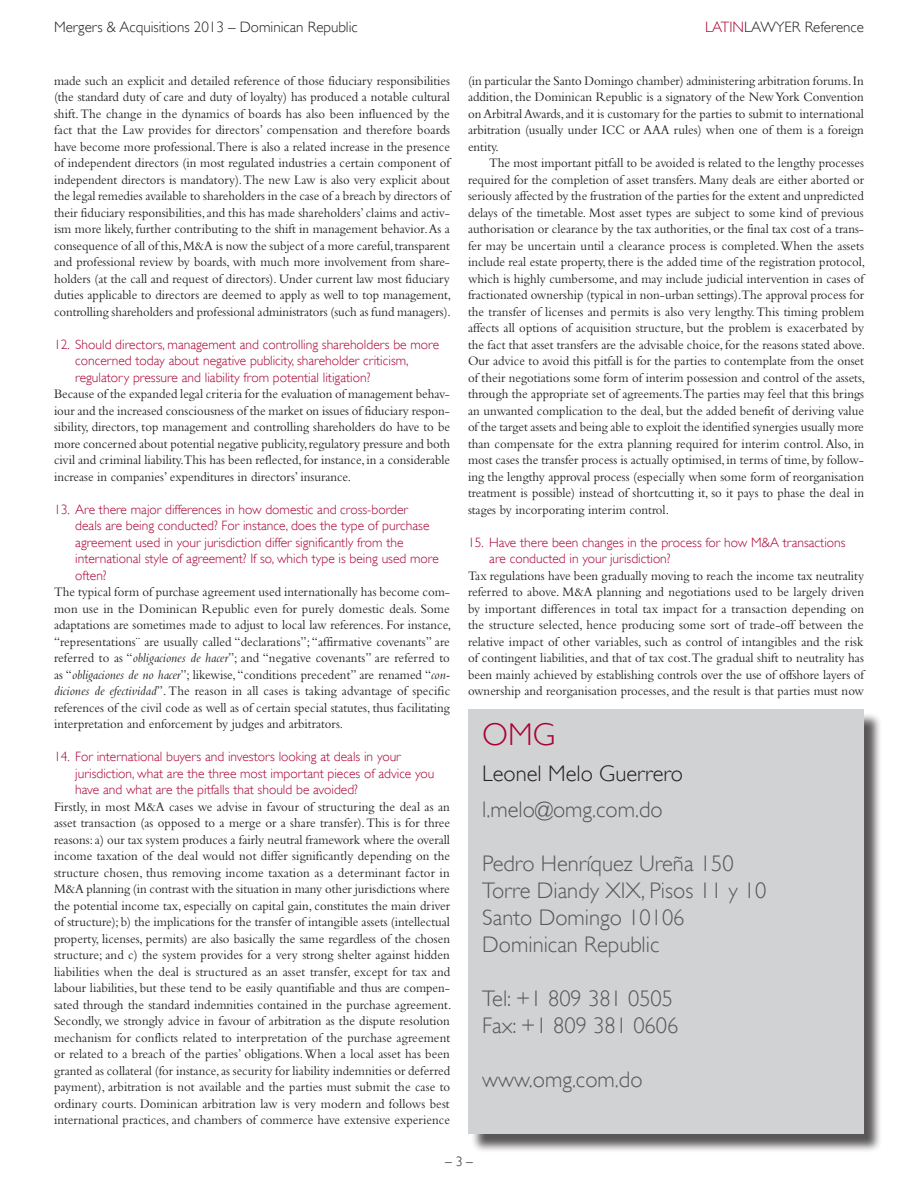
<style>
.page{position:relative;width:918px;height:1188px;background:#fff}
.page>*{position:absolute;margin:0;border:0;box-sizing:border-box;transform-origin:0 0}
.t1{font:300 31.5px "Gill Sans";color:#ab0333}
.t2{font:300 22.5px "Gill Sans";color:#57585a}
.t3{font:300 22.5px/36px "Gill Sans";color:#231f20}
.t4{font:300 15px "Gill Sans";color:#231f20}
.First_Para{font:13.5px/16.5px "Bembo";color:#231f20;text-align:justify;scale:.95 1}
.Text{font:13.5px/16.5px "Bembo";color:#231f20;text-align:justify;scale:.95 1}
.Q_text{font:300 13.5px/16.5px "Gill Sans";color:#ab0333}
.t5{font:300 13.5px "Gill Sans";color:#231f20}
.s1{color:#ab0333}
.s2{font-style:italic}
.s3{color:#57585a}
</style>
<div class="page">
<div style="left:471px;top:712px;width:412px;height:441px;background:#231f20;opacity:.75"></div>
<div style="left:469px;top:710px;width:395px;height:424px;background:#d1d2d4"></div>
<p class="t4" style="left:54px;top:19px;width:305px">Mergers &amp; Acquisitions 2013 – Dominican Republic</p>
<p class="t4" style="left:705px;top:19px;width:160px"><span class="s1">LATIN</span>LAWYER Reference</p>
<p class="First_Para" style="left:54px;top:72px;width:420px">made such an explicit and detailed reference of those fiduciary responsibilities (the standard duty of care and duty of loyalty) has produced a notable cultural shift. The change in the dynamics of boards has also been influenced by the fact that the Law provides for directors’ compensation and therefore boards have become more professional.There is also a related increase in the presence of independent directors (in most regulated industries a certain component of independent directors is mandatory). The new Law is also very explicit about the legal remedies available to shareholders in the case of a breach by directors of their fiduciary responsibilities, and this has made shareholders’ claims and activ&shy;ism more likely, further contributing to the shift in management behavior. As a consequence of all of this, M&amp;A is now the subject of a more careful, transparent and professional review by boards, with much more involvement from share&shy;holders (at the call and request of directors). Under current law most fiduciary duties applicable to directors are deemed to apply as well to top management, controlling shareholders and professional administrators (such as fund managers).</p>
<p class="Q_text" style="left:75px;top:336px;width:365px;text-indent:-21px">12. Should directors, management and controlling shareholders be more concerned today about negative publicity, shareholder criticism, regulatory pressure and liability from potential litigation?</p>
<p class="First_Para" style="left:54px;top:385px;width:419px">Because of the expanded legal criteria for the evaluation of management behav&shy;iour and the increased consciousness of the market on issues of fiduciary respon&shy;sibility, directors, top management and controlling shareholders do have to be more concerned about potential negative publicity, regulatory pressure and both civil and criminal liability.This has been reflected, for instance, in a considerable increase in companies’ expenditures in directors’ insurance.</p>
<p class="Q_text" style="left:75px;top:501px;width:365px;text-indent:-21px">13. Are there major differences in how domestic and cross-border<br>deals are being conducted? For instance, does the type of purchase agreement used in your jurisdiction differ significantly from the international style of agreement? If so, which type is being used more often?</p>
<p class="First_Para" style="left:54px;top:583px;width:420px">The typical form of purchase agreement used internationally has become com&shy;mon use in the Dominican Republic even for purely domestic deals. Some adaptations are sometimes made to adjust to local law references. For instance, “representations¨ are usually called “declarations”; “affirmative covenants” are referred to as “<span class="s2">obligaciones de hacer</span>”; and “negative covenants” are referred to as “<span class="s2">obligaciones de no hacer</span>”; likewise, “conditions precedent” are renamed “<span class="s2">con&shy;diciones de efectividad</span>”. The reason in all cases is taking advantage of specific references of the civil code as well as of certain special statutes, thus facilitating interpretation and enforcement by judges and arbitrators.</p>
<p class="Q_text" style="left:75px;top:748px;width:361px;text-indent:-21px">14. For international buyers and investors looking at deals in your jurisdiction, what are the three most important pieces of advice you have and what are the pitfalls that should be avoided?</p>
<p class="First_Para" style="left:54px;top:798px;width:420px;text-align:left">Firstly, in most M&amp;A cases we advise in favour of structuring the deal as an asset transaction (as opposed to a merge or a share transfer). This is for three reasons: a) our tax system produces a fairly neutral framework where the overall income taxation of the deal would not differ significantly depending on the structure chosen, thus removing income taxation as a determinant factor in M&amp;A planning (in contrast with the situation in many other jurisdictions where the potential income tax, especially on capital gain, constitutes the main driver of structure); b) the implications for the transfer of intangible assets (intellectual property, licenses, permits) are also basically the same regardless of the chosen structure; and c) the system provides for a very strong shelter against hidden liabilities when the deal is structured as an asset transfer, except for tax and labour liabilities, but these tend to be easily quantifiable and thus are compen&shy;sated through the standard indemnities contained in the purchase agreement.<br>Secondly, we strongly advice in favour of arbitration as the dispute resolution mechanism for conflicts related to interpretation of the purchase agreement or related to a breach of the parties’ obligations. When a local asset has been granted as collateral (for instance, as security for liability indemnities or deferred payment), arbitration is not available and the parties must submit the case to ordinary courts. Dominican arbitration law is very modern and follows best international practices, and chambers of commerce have extensive experience</p>
<p class="First_Para" style="left:468px;top:72px;width:418px">(in particular the Santo Domingo chamber) administering arbitration forums. In addition, the Dominican Republic is a signatory of the New York Convention on Arbitral Awards, and it is customary for the parties to submit to international arbitration (usually under ICC or AAA rules) when one of them is a foreign entity.</p>
<p class="Text" style="left:468px;top:154px;width:420px;text-indent:21px">The most important pitfall to be avoided is related to the lengthy processes required for the completion of asset transfers. Many deals are either aborted or seriously affected by the frustration of the parties for the extent and unpredicted delays of the timetable. Most asset types are subject to some kind of previous authorisation or clearance by the tax authorities, or the final tax cost of a trans&shy;fer may be uncertain until a clearance process is completed. When the assets include real estate property, there is the added time of the registration protocol, which is highly cumbersome, and may include judicial intervention in cases of fractionated ownership (typical in non-urban settings).The approval process for the transfer of licenses and permits is also very lengthy. This timing problem affects all options of acquisition structure, but the problem is exacerbated by the fact that asset transfers are the advisable choice, for the reasons stated above.<br>Our advice to avoid this pitfall is for the parties to contemplate from the onset of their negotiations some form of interim possession and control of the assets, through the appropriate set of agreements.The parties may feel that this brings an unwanted complication to the deal, but the added benefit of deriving value of the target assets and being able to exploit the identified synergies usually more than compensate for the extra planning required for interim control. Also, in most cases the transfer process is actually optimised, in terms of time, by follow&shy;ing the lengthy approval process (especially when some form of reorganisation treatment is possible) instead of shortcutting it, so it pays to phase the deal in stages by incorporating interim control.</p>
<p class="Q_text" style="left:489px;top:534px;width:358px;text-indent:-21px">15. Have there been changes in the process for how M&amp;A transactions are conducted in your jurisdiction?</p>
<p class="First_Para" style="left:468px;top:567px;width:419px">Tax regulations have been gradually moving to reach the income tax neutrality referred to above. M&amp;A planning and negotiations used to be largely driven by important differences in total tax impact for a transaction depending on the structure selected, hence producing some sort of trade-off between the relative impact of other variables, such as control of intangibles and the risk of contingent liabilities, and that of tax cost. The gradual shift to neutrality has been mainly achieved by establishing controls over the use of offshore layers of ownership and reorganisation processes, and the result is that parties must now</p>
<p class="t1" style="left:482px;top:716px;width:75px">OMG</p>
<p class="t3" style="left:482px;top:755px;width:202px">Leonel Melo Guerrero <span class="s3">l.melo@omg.com.do</span></p>
<p class="t2" style="left:482px;top:850px;width:253px">Pedro Henríquez Ureña 150</p>
<p class="t2" style="left:482px;top:877px;width:286px">Torre Diandy XIX, Pisos 11 y 10</p>
<p class="t2" style="left:482px;top:904px;width:204px">Santo Domingo 10106</p>
<p class="t2" style="left:482px;top:931px;width:179px">Dominican Republic</p>
<p class="t2" style="left:482px;top:985px;width:192px">Tel: +1 809 381 0505</p>
<p class="t2" style="left:482px;top:1012px;width:198px">Fax: +1 809 381 0606</p>
<p class="t2" style="left:482px;top:1066px;width:162px">www.omg.com.do</p>
<p class="t5" style="left:445px;top:1153px;width:29px">– 3 –</p>
</div>
